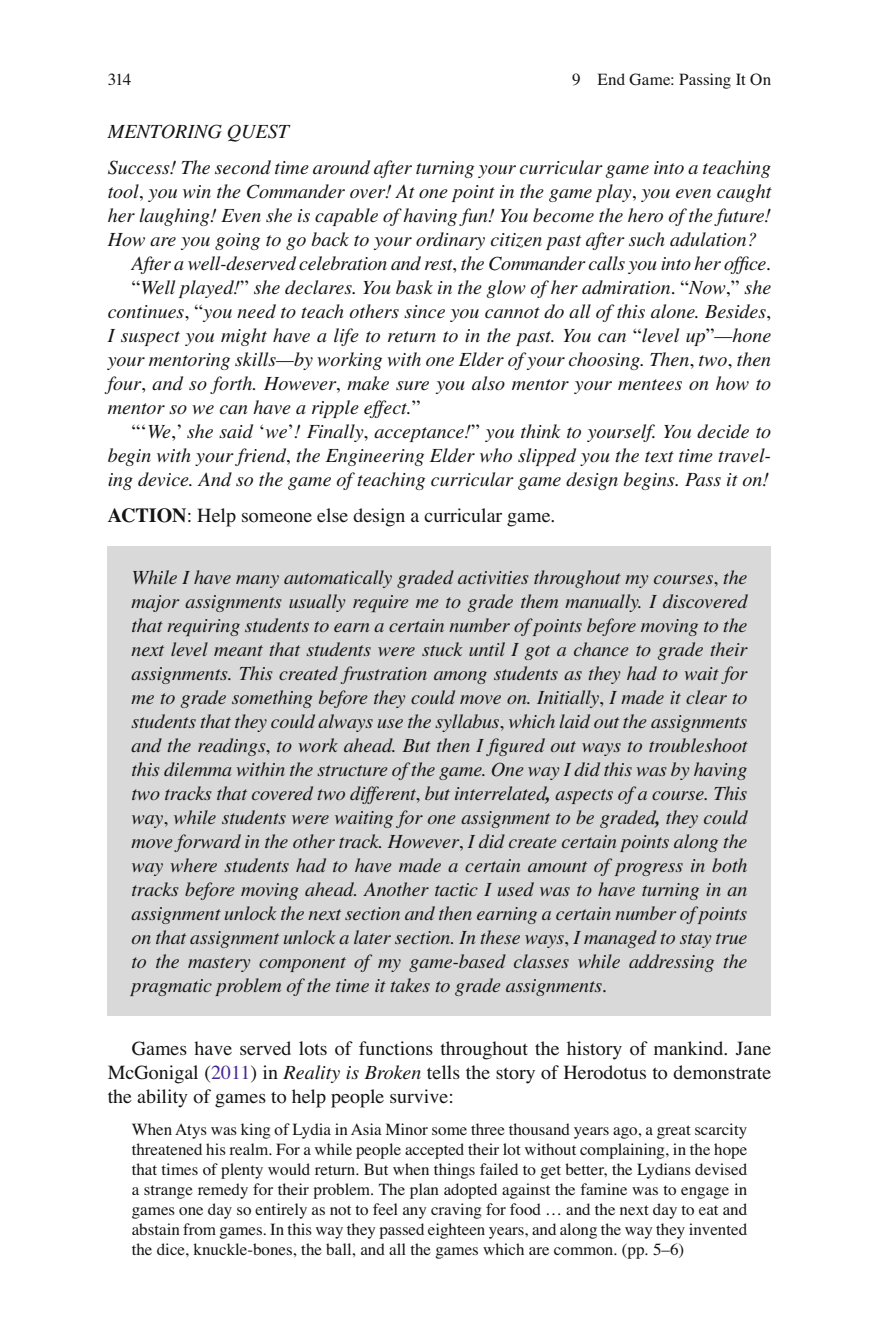
<style>
.page{position:relative;width:879px;height:1333px;background:#fff}
.page>*{position:absolute;margin:0;border:0;box-sizing:border-box;transform-origin:0 0}
.t1{font:italic 20px/24px "Thtmsl Times";color:#131413}
.t2{font:20px/24px "Btbrpn Times";color:#131413;text-align:justify}
.t3{font:17px/20px "Btbrpn Times";color:#131413;text-align:justify}
.s1{font-family:"Btbrpn Times";font-style:normal}
.s2{font-family:"Qhqjcx Times";font-weight:700}
.s3{font-family:"Spcvkv Times";font-weight:700}
.s4{color:#48279a}
.s5{font-family:"Thtmsl Times";font-style:italic}
</style>
<div class="page">
<div style="left:108px;top:546px;width:663px;height:469px;background:#d9d9d9"></div>
<p class="t3" style="left:572px;top:71px;width:201px">9 End Game: Passing It On</p>
<p class="t3" style="left:108px;top:71px;width:25px">314</p>
<p class="t1" style="left:108px;top:115px;width:665px;line-height:36px">MENTORING QUEST<br>Success! The second time around after turning your curricular game into a teaching</p>
<p class="t1" style="left:108px;top:181px;width:665px">tool <span class="s1">,</span> you win the Commander over! At one point in the game play <span class="s1">,</span> you even caught</p>
<p class="t1" style="left:108px;top:205px;width:665px">her laughing! Even she is capable of having fun! You become the hero of the future!</p>
<p class="t1" style="left:108px;top:229px;width:650px">How are you going to go back to your ordinary citizen past after such adulation?</p>
<p class="t1" style="left:132px;top:253px;width:641px">After a well-deserved celebration and rest <span class="s1">,</span> the Commander calls you into her office <span class="s1">.</span></p>
<p class="t1" style="left:132px;top:277px;width:641px"><span class="s1">“</span> Well played! <span class="s1">”</span> she declares. You bask in the glow of her admiration <span class="s1">. “</span> Now <span class="s1">,”</span> she</p>
<p class="t1" style="left:108px;top:301px;width:665px">continues <span class="s1">, “</span> you need to teach others since you cannot do all of this alone. Besides <span class="s1">,</span></p>
<p class="t1" style="left:108px;top:325px;width:665px">I suspect you might have a life to return to in the past. You can <span class="s1">“</span> level up <span class="s1">”</span> —hone</p>
<p class="t1" style="left:108px;top:349px;width:665px">your mentoring skills—by working with one Elder of your choosing. Then <span class="s1">,</span> two <span class="s1">,</span> then</p>
<p class="t1" style="left:108px;top:373px;width:665px">four <span class="s1">,</span> and so forth. However <span class="s1">,</span> make sure you also mentor your mentees on how to</p>
<p class="t1" style="left:108px;top:397px;width:314px">mentor so we can have a ripple effect. <span class="s1">”</span></p>
<p class="t1" style="left:132px;top:421px;width:641px"><span class="s1">“‘</span> We <span class="s1">,’</span> she said <span class="s1">‘</span> we <span class="s1">’</span> ! Finally <span class="s1">,</span> acceptance! <span class="s1">”</span> you think to yourself. You decide to</p>
<p class="t1" style="left:108px;top:445px;width:665px">begin with your friend <span class="s1">,</span> the Engineering Elder who slipped you the text time travel-</p>
<p class="t1" style="left:108px;top:469px;width:663px">ing device. And so the game of teaching curricular game design begins. Pass it on!</p>
<p class="t2" style="left:108px;top:505px;width:449px"><span class="s2">ACTION</span> : Help someone else design a curricular game .</p>
<p class="t1" style="left:132px;top:566px;width:617px;text-align:justify">While I have many automatically graded activities throughout my courses <span class="s1">,</span> the major assignments usually require me to grade them manually. I discovered that requiring students to earn a certain number of points before moving to the next level meant that students were stuck until I got a chance to grade their assignments. This created frustration among students as they had to wait for me to grade something before they could move on. Initially <span class="s1">,</span> I made it clear to students that they could always use the syllabus <span class="s1">,</span> which laid out the assignments and the readings <span class="s1">,</span> to work ahead. But then I figured out ways to troubleshoot this dilemma within the structure of the game. One way I did this was by having two tracks that covered two different <span class="s1">,</span> but interrelated<span class="s3">,</span> aspects of a course. This way <span class="s1">,</span> while students were waiting for one assignment to be graded<span class="s3">,</span> they could move forward in the other track. However <span class="s1">,</span> I did create certain points along the way where students had to have made a certain amount of progress in both tracks before moving ahead. Another tactic I used was to have turning in an assignment unlock the next section and then earning a certain number of points on that assignment unlock a later section. In these ways <span class="s1">,</span> I managed to stay true to the mastery component of my game-based classes while addressing the pragmatic problem of the time it takes to grade assignments <span class="s1">.</span></p>
<p class="t2" style="left:108px;top:1038px;width:665px;text-indent:24px">Games have served lots of functions throughout the history of mankind. Jane McGonigal ( <span class="s4">2011</span> ) in <span class="s5">Reality is Broken</span> tells the story of Herodotus to demonstrate the ability of games to help people survive:</p>
<p class="t3" style="left:132px;top:1121px;width:617px">When Atys was king of Lydia in Asia Minor some three thousand years ago, a great scarcity threatened his realm. For a while people accepted their lot without complaining, in the hope that times of plenty would return. But when things failed to get better, the Lydians devised a strange remedy for their problem. The plan adopted against the famine was to engage in games one day so entirely as not to feel any craving for food … and the next day to eat and abstain from games. In this way they passed eighteen years, and along the way they invented the dice, knuckle-bones, the ball, and all the games which are common. (pp. 5–6)</p>
</div>
